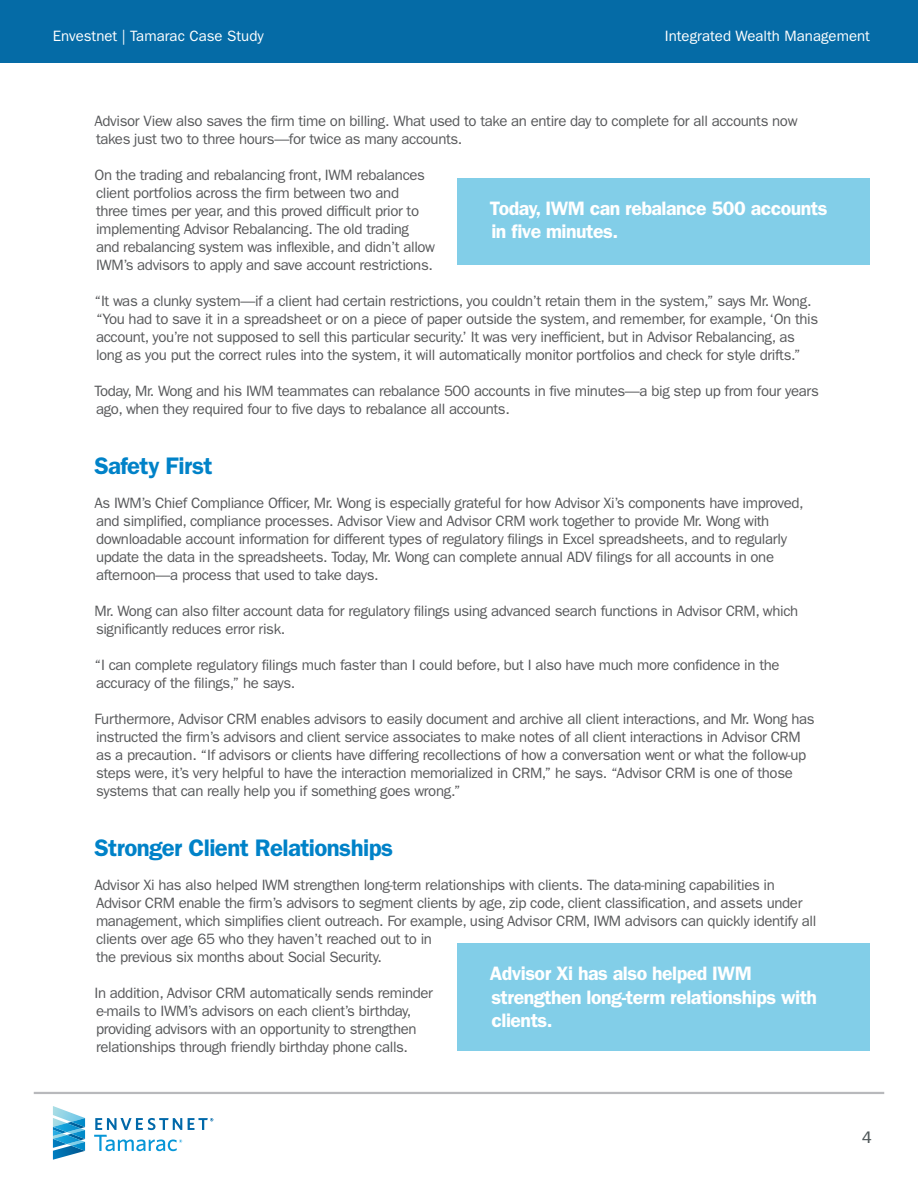
<style>
.page{position:relative;width:918px;height:1188px;background:#fff}
.page>*{position:absolute;margin:0;border:0;box-sizing:border-box;transform-origin:0 0}
.Paragraph_Style_1{font:600 24px "Franklin Gothic";letter-spacing:-.025em;color:#0082c8}
.Paragraph_Style_1-2{font:600 19.5px/23.4px "Franklin Gothic";letter-spacing:-.025em;color:#fff}
.t1{font:18px "Slate W01";color:#4f5759}
.Paragraph_Style_1-3{font:15px/18px "Franklin Gothic";letter-spacing:-.025em;color:#58595b}
.t2{font:15px "Franklin Gothic";color:#fff}
</style>
<div class="page">
<svg style="left:53px;top:1106px;width:32px;height:54px"></svg>
<svg style="left:188px;top:1118px;width:25px;height:12px"></svg>
<svg style="left:94px;top:1118px;width:88px;height:33px"></svg>
<div style="left:0;top:0;width:918px;height:63px;background:#056ba6"></div>
<hr style="left:34px;top:1092px;width:850px;height:2px;background:#b8b9bc">
<div style="left:457px;top:178px;width:413px;height:86px;background:#82cee8"></div>
<div style="left:457px;top:943px;width:413px;height:108px;background:#82cee8"></div>
<p class="t2" style="left:53px;top:27px;width:212px">Envestnet | Tamarac Case Study</p>
<p class="t2" style="left:665px;top:27px;width:207px">Integrated Wealth Management</p>
<p class="Paragraph_Style_1-3" style="left:94px;top:112px;width:705px">Advisor View also saves the firm time on billing. What used to take an entire day to complete for all accounts now takes just two to three hours—for twice as many accounts.</p>
<p class="Paragraph_Style_1-3" style="left:94px;top:166px;width:342px">On the trading and rebalancing front, IWM rebalances client portfolios across the firm between two and<br>three times per year, and this proved difficult prior to implementing Advisor Rebalancing. The old trading<br>and rebalancing system was inflexible, and didn’t allow IWM’s advisors to apply and save account restrictions.</p>
<p class="Paragraph_Style_1-3" style="left:94px;top:292px;width:725px">“It was a clunky system—if a client had certain restrictions, you couldn’t retain them in the system,” says Mr. Wong. “You had to save it in a spreadsheet or on a piece of paper outside the system, and remember, for example, ‘On this account, you’re not supposed to sell this particular security.’ It was very inefficient, but in Advisor Rebalancing, as long as you put the correct rules into the system, it will automatically monitor portfolios and check for style drifts.”</p>
<p class="Paragraph_Style_1-3" style="left:94px;top:382px;width:726px">Today, Mr. Wong and his IWM teammates can rebalance 500 accounts in five minutes—a big step up from four years ago, when they required four to five days to rebalance all accounts.</p>
<p class="Paragraph_Style_1-2" style="left:490px;top:197px;width:339px">Today, IWM can rebalance 500 accounts in five minutes.</p>
<p class="Paragraph_Style_1" style="left:94px;top:451px;width:120px">Safety First</p>
<p class="Paragraph_Style_1-3" style="left:94px;top:494px;width:711px">As IWM’s Chief Compliance Officer, Mr. Wong is especially grateful for how Advisor Xi’s components have improved, and simplified, compliance processes. Advisor View and Advisor CRM work together to provide Mr. Wong with downloadable account information for different types of regulatory filings in Excel spreadsheets, and to regularly update the data in the spreadsheets. Today, Mr. Wong can complete annual ADV filings for all accounts in one afternoon—a process that used to take days.</p>
<p class="Paragraph_Style_1-3" style="left:94px;top:602px;width:705px">Mr. Wong can also filter account data for regulatory filings using advanced search functions in Advisor CRM, which significantly reduces error risk.</p>
<p class="Paragraph_Style_1-3" style="left:94px;top:656px;width:687px">“I can complete regulatory filings much faster than I could before, but I also have much more confidence in the accuracy of the filings,” he says.</p>
<p class="Paragraph_Style_1-3" style="left:94px;top:710px;width:722px">Furthermore, Advisor CRM enables advisors to easily document and archive all client interactions, and Mr. Wong has instructed the firm’s advisors and client service associates to make notes of all client interactions in Advisor CRM as a precaution. “If advisors or clients have differing recollections of how a conversation went or what the follow-up steps were, it’s very helpful to have the interaction memorialized in CRM,” he says. “Advisor CRM is one of those systems that can really help you if something goes wrong.”</p>
<p class="Paragraph_Style_1" style="left:94px;top:834px;width:300px">Stronger Client Relationships</p>
<p class="Paragraph_Style_1-3" style="left:94px;top:876px;width:723px">Advisor Xi has also helped IWM strengthen long-term relationships with clients. The data-mining capabilities in Advisor CRM enable the firm’s advisors to segment clients by age, zip code, client classification, and assets under management, which simplifies client outreach. For example, using Advisor CRM, IWM advisors can quickly identify all clients over age 65 who they haven’t reached out to in<br>the previous six months about Social Security.</p>
<p class="Paragraph_Style_1-3" style="left:94px;top:984px;width:340px">In addition, Advisor CRM automatically sends reminder e-mails to IWM’s advisors on each client’s birthday, providing advisors with an opportunity to strengthen relationships through friendly birthday phone calls.</p>
<p class="Paragraph_Style_1-2" style="left:490px;top:962px;width:329px">Advisor Xi has also helped IWM strengthen long-term relationships with clients.</p>
<p class="t1" style="left:862px;top:1128px;width:11px">4</p>
</div>
